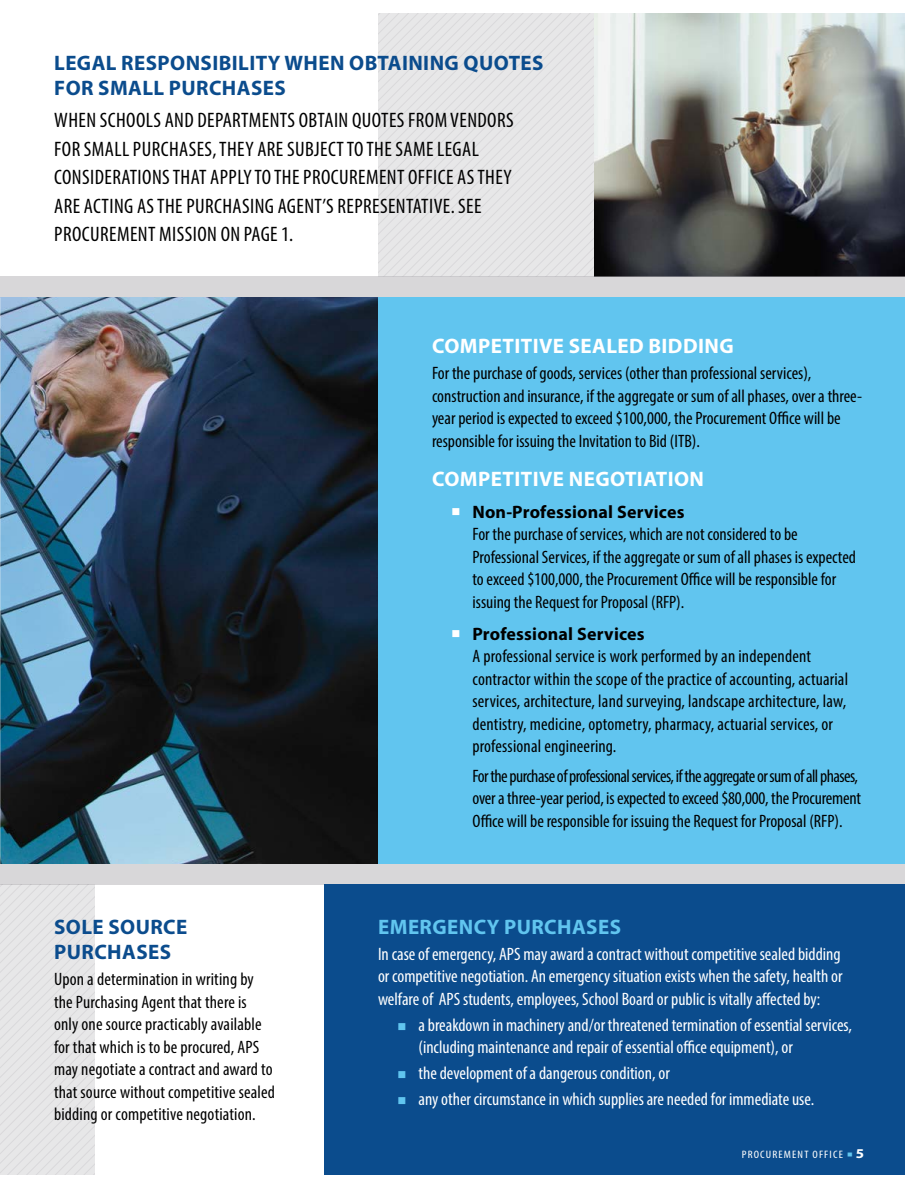
<style>
.page{position:relative;width:918px;height:1188px;background:#fff}
.page>*{position:absolute;margin:0;border:0;box-sizing:border-box;transform-origin:0 0}
.t1{font:condensed 21px "Myriad Pro";letter-spacing:.02em;color:#000}
.t2{font:700 21px/25.5px "Myriad Pro";letter-spacing:.02em;color:#0b4c8d}
.t3{font:700 21px "Myriad Pro";letter-spacing:.02em;color:#fff}
.t4{font:700 21px "Myriad Pro";letter-spacing:.02em;color:#61c5ef}
.t5{font:condensed 18px/22.5px "Myriad Pro";color:#000}
.t6{font:condensed 18px/22.5px "Myriad Pro";color:#fff;text-align:justify}
.t7{font:700 13.5px "Myriad Pro";color:#fff;scale:1.11 1}
.t8{font:condensed 10.8px "Myriad Pro";color:#fff;scale:1.11 1}
.s1{color:#fff}
.s2{font-weight:700;font-stretch:normal}
.s3{color:#61c5ef}
</style>
<div class="page">
<img style="left:1px;top:297px;width:377px;height:567px">
<img style="left:594px;top:14px;width:310px;height:263px">
<svg style="left:378px;top:33px;width:216px;height:5px"></svg>
<svg style="left:378px;top:38px;width:216px;height:5px"></svg>
<svg style="left:378px;top:43px;width:216px;height:5px"></svg>
<svg style="left:378px;top:48px;width:216px;height:5px"></svg>
<svg style="left:378px;top:57px;width:216px;height:5px"></svg>
<svg style="left:378px;top:62px;width:216px;height:215px;background:#e4e4e5"></svg>
<div style="left:0;top:864px;width:904px;height:20px;background:#d8d7d9"></div>
<div style="left:0;top:277px;width:904px;height:20px;background:#d8d7d9"></div>
<div style="left:378px;top:297px;width:526px;height:567px;background:#61c5ef"></div>
<svg style="left:0;top:884px;width:94px;height:290px;background:#e4e4e5"></svg>
<div style="left:324px;top:884px;width:580px;height:290px;background:#0b4c8d"></div>
<img style="left:0;top:297px;width:1px;height:567px">
<p class="t2" style="left:54px;top:49px;width:491px">LEGAL RESPONSIBILITY WHEN OBTAINING QUOTES<br>FOR SMALL PURCHASES</p>
<p class="t1" style="left:54px;top:108px;width:82px">When schools</p>
<p class="t1" style="left:165px;top:108px;width:43px">and departments</p>
<p class="t1" style="left:299px;top:108px;width:9px">obtain</p>
<p class="t1" style="left:352px;top:108px;width:10px">quotes</p>
<p class="t1" style="left:408px;top:108px;width:11px">from</p>
<p class="t1" style="left:450px;top:108px;width:19px">Vendors</p>
<p class="t1" style="left:54px;top:136px;width:48px">for Small</p>
<p class="t1" style="left:133px;top:136px;width:164px">Purchases, they are subject</p>
<p class="t1" style="left:347px;top:136px;width:59px">to thesame</p>
<p class="t1" style="left:437px;top:136px;width:35px">legal</p>
<p class="t1" style="left:54px;top:165px;width:10px">considerations</p>
<p class="t1" style="left:173px;top:165px;width:150px">that apply to the Procurement</p>
<p class="t1" style="left:408px;top:165px;width:18px">Office</p>
<p class="t1" style="left:457px;top:165px;width:56px">as they</p>
<p class="t1" style="left:54px;top:193px;width:39px">are actin</p>
<p class="t1" style="left:124px;top:193px;width:223px">g as the Purchasing Agent’s representative</p>
<p class="t1" style="left:451px;top:193px;width:24px">. See</p>
<p class="t1" style="left:54px;top:222px;width:19px">Procurement</p>
<p class="t1" style="left:159px;top:222px;width:22px">Mission</p>
<p class="t1" style="left:221px;top:222px;width:74px">on Page 1.</p>
<p class="t2" style="left:54px;top:913px;width:135px">SOLE SOURCE<br>PURCHASES</p>
<p class="t5" style="left:54px;top:968px;width:223px">Upon a determination in writing by the Purchasing Agent that there is only one source practicably available for that which is to be procured, APS may negotiate a contract and award to that source without competitive sealed bidding or competitive negotiation.</p>
<p class="t3" style="left:432px;top:332px;width:303px">COMPETITIVE SEALED BIDDING</p>
<p class="t5" style="left:432px;top:362px;width:432px">For the purchase of goods, services (other than professional services), construction and insurance, if the aggregate or sum of all phases, over a three&shy;year period is expected to exceed $100,000, the Procurement Office will be responsible for issuing the Invitation to Bid (ITB).</p>
<p class="t3" style="left:432px;top:465px;width:273px">COMPETITIVE NEGOTIATION</p>
<p class="t5" style="left:472px;top:500px;width:385px;text-indent:-21px"><span class="s1">■</span> <span class="s2">Non-Professional Services<br></span>For the purchase of services, which are not considered to be Professional Services, if the aggregate or sum of all phases is expected to exceed $100,000, the Procurement Office will be responsible for issuing the Request for Proposal (RFP).</p>
<p class="t5" style="left:472px;top:622px;width:377px;text-indent:-21px"><span class="s1">■</span> <span class="s2">Professional Services<br></span>A professional service is work performed by an independent contractor within the scope of the practice of accounting, actuarial services, architecture, land surveying, landscape architecture, law, dentistry, medicine, optometry, pharmacy, actuarial services, or professional engineering.</p>
<p class="t5" style="left:472px;top:764px;width:390px">For the purchase of professional services, if the aggregate or sum of all phases, over a three-year period, is expected to exceed $80,000, the Procurement<br>Office will be responsible for issuing the Request for Proposal (RFP).</p>
<p class="t4" style="left:378px;top:913px;width:244px">EMERGENCY PURCHASES</p>
<p class="t6" style="left:378px;top:942px;width:466px">In case of emergency, APS may award a contract without competitive sealed bidding or competitive negotiation. An emergency situation exists when the safety, health or welfare of APS students, employees, School Board or public is vitally affected by:</p>
<p class="t6" style="left:419px;top:1013px;width:435px;text-indent:-21px"><span class="s3">■</span> a breakdown in machinery and/or threatened termination of essential services, (including maintenance and repair of essential office equipment), or</p>
<p class="t6" style="left:398px;top:1062px;width:274px"><span class="s3">■</span> the development of a dangerous condition, or</p>
<p class="t6" style="left:398px;top:1088px;width:418px"><span class="s3">■</span> any other circumstance in which supplies are needed for immediate use.</p>
<p class="t8" style="left:742px;top:1148px;width:12px">Procurement</p>
<p class="t8" style="left:813px;top:1148px;width:6px">office</p>
<p class="t7" style="left:847px;top:1145px;width:17px"><span class="s3">■</span> 5</p>
</div>
